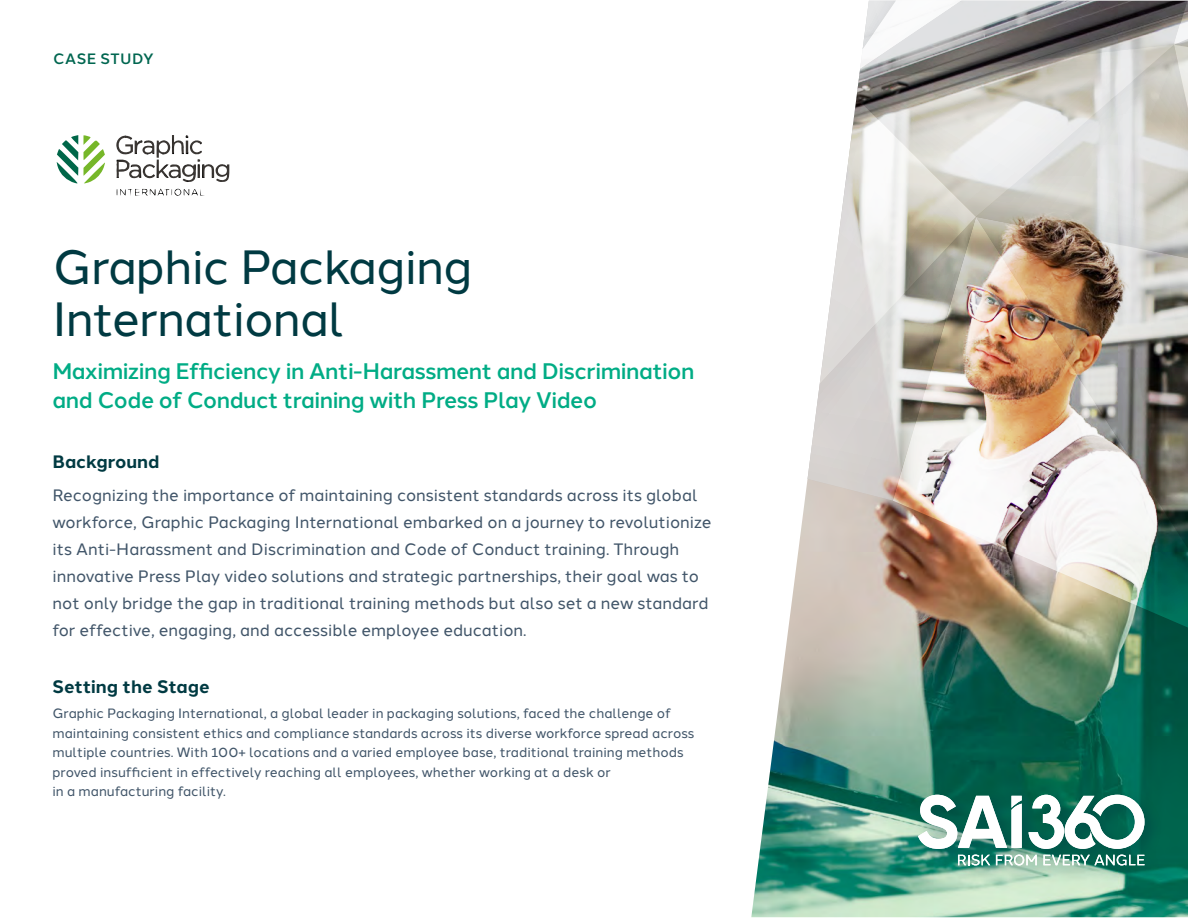
<style>
.page{position:relative;width:1188px;height:918px;background:#fff}
.page>*{position:absolute;margin:0;border:0;box-sizing:border-box;transform-origin:0 0}
.t1{font:48px/52.5px "Halcom";letter-spacing:-.02em;color:#003a42}
.t2{font:500 22.5px/28.5px "Halcom";letter-spacing:-.02em;color:#00ac85}
.t3{font:700 18px "Halcom";color:#003a42}
.t4{font:16.5px/27px "Halcom";color:#415569}
.t5{font:500 15px "Halcom";letter-spacing:.03em;color:#006650}
.t6{font:13.5px/19.5px "Halcom";color:#415569}
</style>
<div class="page">
<img style="left:751px;top:476px;width:437px;height:441px">
<img style="left:893px;top:463px;width:295px;height:165px">
<img style="left:808px;top:463px;width:168px;height:38px">
<img style="left:809px;top:1px;width:379px;height:462px">
<div style="left:914px;top:790px;width:248px;height:93px;background:#003a42;opacity:.45"></div>
<svg style="left:56px;top:135px;width:174px;height:61px"></svg>
<svg style="left:918px;top:795px;width:104px;height:54px"></svg>
<svg style="left:1029px;top:795px;width:115px;height:54px"></svg>
<svg style="left:958px;top:855px;width:32px;height:10px"></svg>
<svg style="left:996px;top:855px;width:41px;height:10px"></svg>
<svg style="left:1043px;top:855px;width:101px;height:10px"></svg>
<p class="t5" style="left:53px;top:46px;width:102px">CASE STUDY</p>
<h1 class="t1" style="left:52px;top:236px;width:422px">Graphic Packaging<br>International</h1>
<h2 class="t2" style="left:52px;top:355px;width:644px">Maximizing Efficiency in Anti-Harassment and Discrimination and Code of Conduct training with Press Play Video</h2>
<p class="t3" style="left:52px;top:447px;width:109px">Background</p>
<p class="t4" style="left:52px;top:480px;width:661px">Recognizing the importance of maintaining consistent standards across its global workforce, Graphic Packaging International embarked on a journey to revolutionize its Anti-Harassment and Discrimination and Code of Conduct training. Through innovative Press Play video solutions and strategic partnerships, their goal was to not only bridge the gap in traditional training methods but also set a new standard for effective, engaging, and accessible employee education.</p>
<p class="t3" style="left:52px;top:672px;width:159px">Setting the Stage</p>
<p class="t6" style="left:52px;top:702px;width:644px">Graphic Packaging International, a global leader in packaging solutions, faced the challenge of maintaining consistent ethics and compliance standards across its diverse workforce spread across multiple countries. With 100+ locations and a varied employee base, traditional training methods proved insufficient in effectively reaching all employees, whether working at a desk or<br>in a manufacturing facility.</p>
</div>
